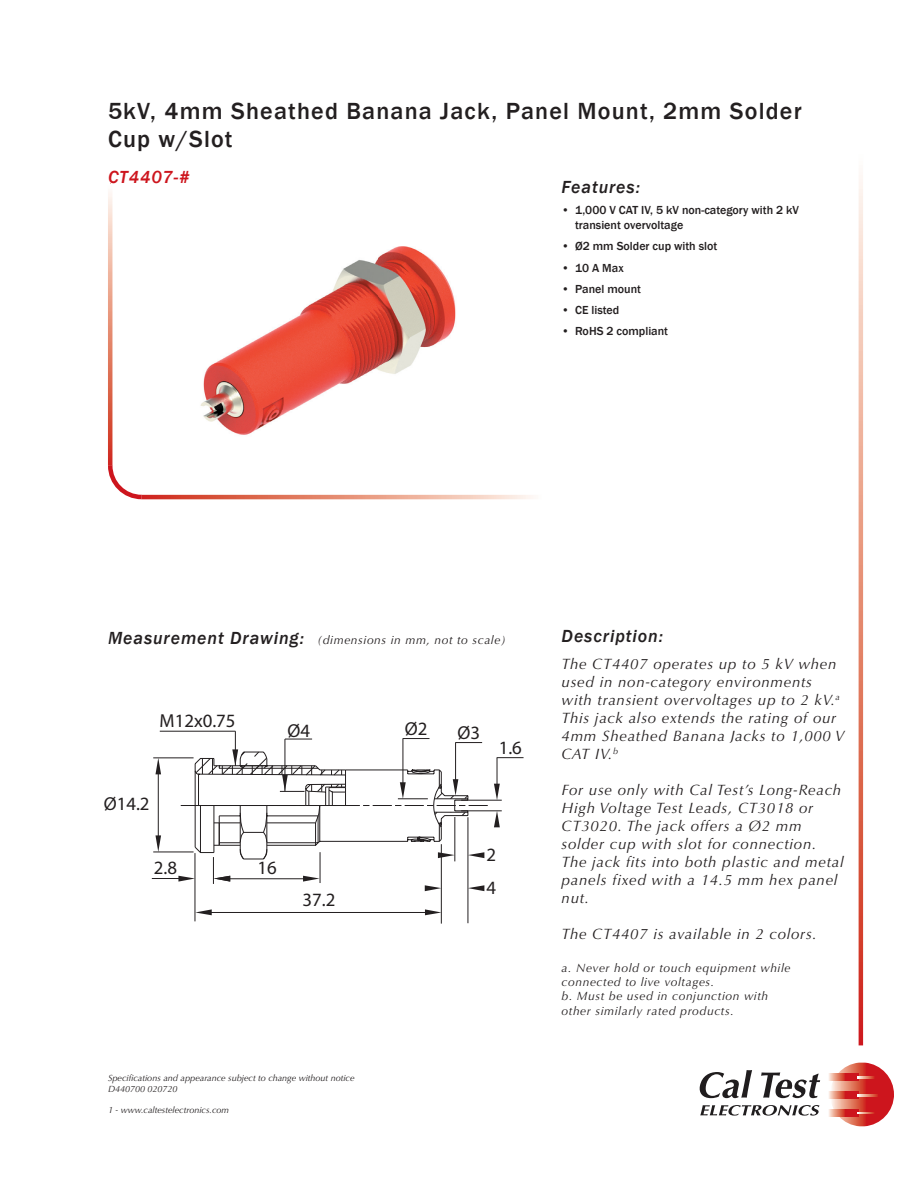
<style>
.page{position:relative;width:918px;height:1188px;background:#fff}
.page>*{position:absolute;margin:0;border:0;box-sizing:border-box;transform-origin:0 0}
.t1{font:500 24px/28.8px "Franklin Gothic";letter-spacing:.05em;color:#231f20}
.t2{font:18.9px/32.8px "Myriad Pro";color:#231f20}
.t3{font:italic 500 18px "Franklin Gothic";letter-spacing:.05em;color:#231f20}
.t4{font:italic 500 18px "Franklin Gothic";letter-spacing:.05em;color:#cd151d}
.t5{font:italic 15px/18px "Optima";letter-spacing:.05em;color:#231f20}
.t6{font:italic 12px/14.4px "Optima";letter-spacing:.05em;color:#231f20}
.t7{font:500 12px/15px "Franklin Gothic";color:#231f20}
.t8{font:italic 9px/10.8px "Optima";color:#231f20}
.s1{font-family:"Franklin Gothic";font-weight:500;font-size:18px}
</style>
<div class="page">
<svg style="left:700px;top:1105px;width:120px;height:11px"></svg>
<svg style="left:699px;top:1070px;width:53px;height:28px"></svg>
<svg style="left:761px;top:1072px;width:59px;height:26px"></svg>
<svg style="left:830px;top:1063px;width:64px;height:63px;background:#d74b44"></svg>
<svg style="left:829px;top:1109px;width:29px;height:8px"></svg>
<svg style="left:829px;top:1091px;width:29px;height:8px"></svg>
<svg style="left:829px;top:1073px;width:29px;height:8px"></svg>
<svg style="left:858px;top:1076px;width:29px;height:2px"></svg>
<svg style="left:858px;top:1094px;width:36px;height:2px"></svg>
<svg style="left:858px;top:1112px;width:29px;height:2px"></svg>
<svg style="left:859px;top:175px;width:4px;height:870px;background:#e48a76"></svg>
<svg style="left:108px;top:461px;width:38px;height:39px"></svg>
<svg style="left:108px;top:192px;width:4px;height:274px"></svg>
<svg style="left:142px;top:495px;width:391px;height:4px;background:#e58d78"></svg>
<img style="left:200px;top:246px;width:256px;height:189px">
<hr style="left:441px;top:844px;width:1px;height:80px;background:#231f20">
<hr style="left:468px;top:817px;width:1px;height:106px;background:#231f20">
<svg style="left:155px;top:759px;width:6px;height:15px"></svg>
<svg style="left:155px;top:835px;width:6px;height:17px"></svg>
<hr style="left:158px;top:771px;width:1px;height:67px;background:#231f20">
<hr style="left:153px;top:758px;width:41px;height:1px;background:#231f20">
<hr style="left:153px;top:852px;width:41px;height:1px;background:#231f20">
<hr style="left:152px;top:878px;width:31px;height:1px;background:#231f20">
<hr style="left:195px;top:853px;width:1px;height:68px;background:#231f20">
<hr style="left:403px;top:739px;width:1px;height:48px;background:#231f20">
<svg style="left:403px;top:738px;width:27px;height:1px"></svg>
<hr style="left:455px;top:743px;width:1px;height:42px;background:#231f20">
<svg style="left:455px;top:742px;width:27px;height:1px"></svg>
<svg style="left:195px;top:909px;width:17px;height:6px"></svg>
<svg style="left:425px;top:909px;width:16px;height:6px"></svg>
<hr style="left:208px;top:912px;width:222px;height:1px;background:#231f20">
<hr style="left:235px;top:731px;width:1px;height:35px;background:#231f20">
<hr style="left:160px;top:731px;width:75px;height:1px;background:#231f20">
<hr style="left:285px;top:739px;width:1px;height:52px;background:#231f20">
<svg style="left:285px;top:739px;width:27px;height:1px"></svg>
<svg style="left:178px;top:749px;width:310px;height:142px"></svg>
<svg style="left:494px;top:812px;width:6px;height:15px"></svg>
<svg style="left:494px;top:784px;width:6px;height:16px"></svg>
<hr style="left:497px;top:758px;width:1px;height:32px;background:#231f20">
<svg style="left:497px;top:757px;width:27px;height:1px"></svg>
<hr style="left:461px;top:811px;width:41px;height:1px;background:#231f20">
<hr style="left:461px;top:800px;width:41px;height:1px;background:#231f20">
<h1 class="t1" style="left:108px;top:97px;width:695px">5kV, 4mm Sheathed Banana Jack, Panel Mount, 2mm Solder<br>Cup w/Slot</h1>
<p class="t4" style="left:108px;top:166px;width:83px">CT4407-#</p>
<p class="t3" style="left:562px;top:175px;width:80px">Features:</p>
<p class="t7" style="left:575px;top:203px;width:226px;text-indent:-14px">• 1,000 V CAT IV, 5 kV non-category with 2 kV transient overvoltage</p>
<p class="t7" style="left:562px;top:239px;width:157px">• Ø2 mm Solder cup with slot</p>
<p class="t7" style="left:562px;top:260px;width:64px">• 10 A Max</p>
<p class="t7" style="left:562px;top:281px;width:81px">• Panel mount</p>
<p class="t7" style="left:562px;top:303px;width:59px">• CE listed</p>
<p class="t7" style="left:562px;top:324px;width:108px">• RoHS 2 compliant</p>
<p class="t6" style="left:108px;top:633px;width:399px"><span class="s1">Measurement Drawing:</span> (dimensions in mm, not to scale)</p>
<p class="t2" style="left:160px;top:704px;width:78px">M12x0.75</p>
<p class="t2" style="left:287px;top:713px;width:24px">Ø4</p>
<p class="t2" style="left:405px;top:712px;width:24px">Ø2</p>
<p class="t2" style="left:457px;top:716px;width:24px">Ø3</p>
<p class="t2" style="left:499px;top:731px;width:25px">1.6</p>
<p class="t2" style="left:104px;top:787px;width:47px">Ø14.2</p>
<p class="t2" style="left:154px;top:851px;width:25px">2.8</p>
<p class="t2" style="left:258px;top:851px;width:21px">16</p>
<p class="t2" style="left:303px;top:883px;width:34px">37.2</p>
<p class="t2" style="left:487px;top:838px;width:11px">2<br>4</p>
<p class="t8" style="left:108px;top:1073px;width:248px">Specifications and appearance subject to change without notice<br>D440700 020720</p>
<p class="t8" style="left:108px;top:1105px;width:123px">1 - www.caltestelectronics.com</p>
<p class="t3" style="left:562px;top:625px;width:103px">Description:</p>
<p class="t5" style="left:562px;top:655px;width:284px">The CT4407 operates up to 5 kV when used in non-category environments with transient overvoltages up to 2 kV.<sup>a<br></sup>This jack also extends the rating of our<br>4mm Sheathed Banana Jacks to 1,000 V<br>CAT IV.<sup>b</sup></p>
<p class="t5" style="left:562px;top:781px;width:284px">For use only with Cal Test’s Long-Reach<br>High Voltage Test Leads, CT3018 or<br>CT3020. The jack offers a Ø2 mm solder cup with slot for connection.<br>The jack fits into both plastic and metal panels fixed with a 14.5 mm hex panel nut.</p>
<p class="t5" style="left:562px;top:925px;width:257px">The CT4407 is available in 2 colors.</p>
<p class="t6" style="left:562px;top:960px;width:231px">a. Never hold or touch equipment while connected to live voltages.<br>b. Must be used in conjunction with other similarly rated products.</p>
</div>
